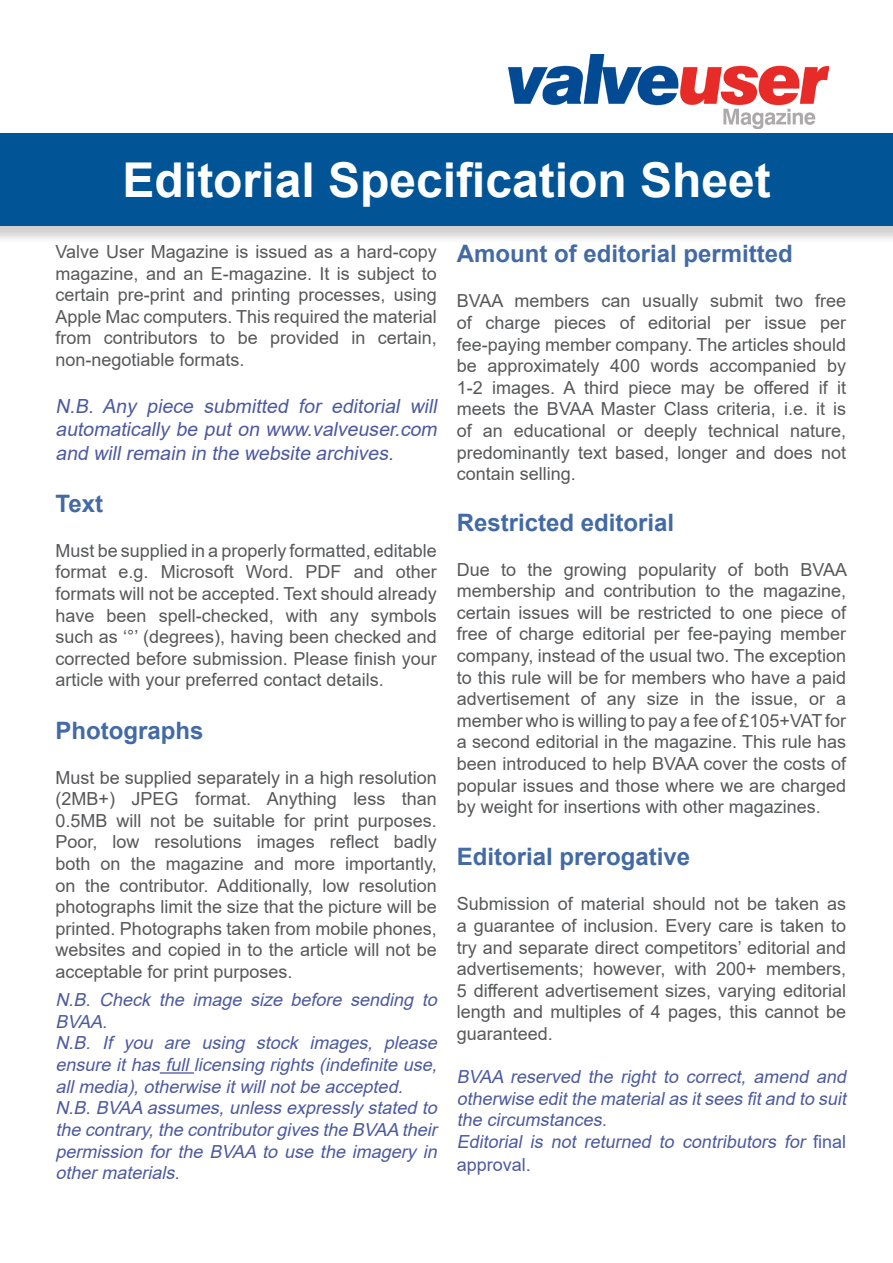
<style>
.page{position:relative;width:893px;height:1263px;background:#fff}
.page>*{position:absolute;margin:0;border:0;box-sizing:border-box;transform-origin:0 0}
.t1{font:700 48px "Arial";color:#fff}
.t2{font:700 24px "Arial";color:#436aa4}
.t3{font:italic 19.5px/23.4px "Arial";color:#4d5a9e;text-align:justify}
.t4{font:18px/21.6px "Arial";color:#57585a;text-align:justify}
.t5{font:italic 18px/21.6px "Arial";color:#4d5a9e;text-align:justify}
.s1{font-style:normal}
</style>
<div class="page">
<img style="left:508px;top:55px;width:320px;height:74px">
<hr style="left:160px;top:1072px;width:34px;height:2px;background:#4d5a9e">
<div style="left:0;top:136px;width:893px;height:108px;background:#231f20;opacity:.21"></div>
<div style="left:0;top:133px;width:893px;height:92px;background:#015495"></div>
<p class="t1" style="left:123px;top:146px;width:650px">Editorial Specification Sheet</p>
<p class="t4" style="left:56px;top:241px;width:383px">Valve User Magazine is issued as a hard-copy magazine, and an E-magazine. It is subject to certain pre-print and printing processes, using Apple Mac computers. This required the material from contributors to be provided in certain, non-negotiable formats.</p>
<p class="t3" style="left:56px;top:394px;width:388px">N.B. Any piece submitted for editorial will automatically be put on www.valveuser.com and willremain in the website archives.</p>
<p class="t2" style="left:56px;top:486px;width:49px">Text</p>
<p class="t4" style="left:56px;top:540px;width:383px">Must be supplied in a properly formatted, editable format e.g. Microsoft Word. PDF and other formats will not be accepted. Text should already have been spell-checked, with any symbols such as ‘°’ (degrees), having been checked and corrected before submission. Please finish your article with your preferred contact details.</p>
<p class="t2" style="left:56px;top:713px;width:150px">Photographs</p>
<p class="t4" style="left:56px;top:766px;width:383px">Must be supplied separately in a high resolution (2MB+) JPEG format. Anything less than 0.5MB will not be suitable for print purposes.<br>Poor, low resolutions images reflect badly both on the magazine and more importantly, on the contributor. Additionally, low resolution photographs limit the size that the picture will be printed. Photographs taken from mobile phones, websites and copied in to the article will not be acceptable for print purposes.</p>
<p class="t5" style="left:56px;top:989px;width:388px">N.B. Check the image size before sending to<br>BVAA.</p>
<p class="t5" style="left:56px;top:1032px;width:388px">N.B. If you are using stock images, please ensure ithasfulllicensing rights(indefinite use, allmedia),otherwise itwillnotbe accepted.</p>
<p class="t5" style="left:56px;top:1097px;width:388px">N.B.BVAAassumes,unlessexpresslystated to the contrary,the contributorgivesthe BVAAtheir permission for the BVAAto use the imagery in othermaterials.</p>
<p class="t2" style="left:457px;top:237px;width:338px">Amount of editorial permitted</p>
<p class="t4" style="left:457px;top:290px;width:391px">BVAA members can usually submit two free of charge pieces of editorial per issue per fee-paying member company. The articles should be approximately 400 words accompanied by 1-2 images. A third piece may be offered if it meets the BVAA Master Class criteria, i.e. it is of an educational or deeply technical nature, predominantly text based, longer and does not contain selling.</p>
<p class="t2" style="left:457px;top:505px;width:219px">Restricted editorial</p>
<p class="t4" style="left:457px;top:558px;width:392px">Due to the growing popularity of both BVAA membership and contribution to the magazine, certain issues will be restricted to one piece of free of charge editorial per fee-paying member company, instead of the usual two. The exception to this rule will be for members who have a paid advertisement of any size in the issue, or a member who is willing to pay a fee of £105+VAT for a second editorial in the magazine. This rule has been introduced to help BVAA cover the costs of popular issues and those where we are charged by weight for insertions with other magazines.</p>
<p class="t2" style="left:457px;top:840px;width:235px">Editorial prerogative</p>
<p class="t4" style="left:457px;top:893px;width:391px">Submission of material should not be taken as a guarantee of inclusion. Every care is taken to try and separate direct competitors’ editorial and advertisements; however, with 200+ members, 5 different advertisement sizes, varying editorial length and multiples of 4 pages, this cannot be guaranteed.</p>
<p class="t5" style="left:457px;top:1066px;width:395px">BVAA reserved the right to correct, amend and otherwise editthe materialas itsees fitand to suit the circumstances.</p>
<p class="t5" style="left:457px;top:1130px;width:391px;line-height:23.4px">Editorial is not returned to contributors for <span class="s1">fi n a l approval.</span></p>
</div>
